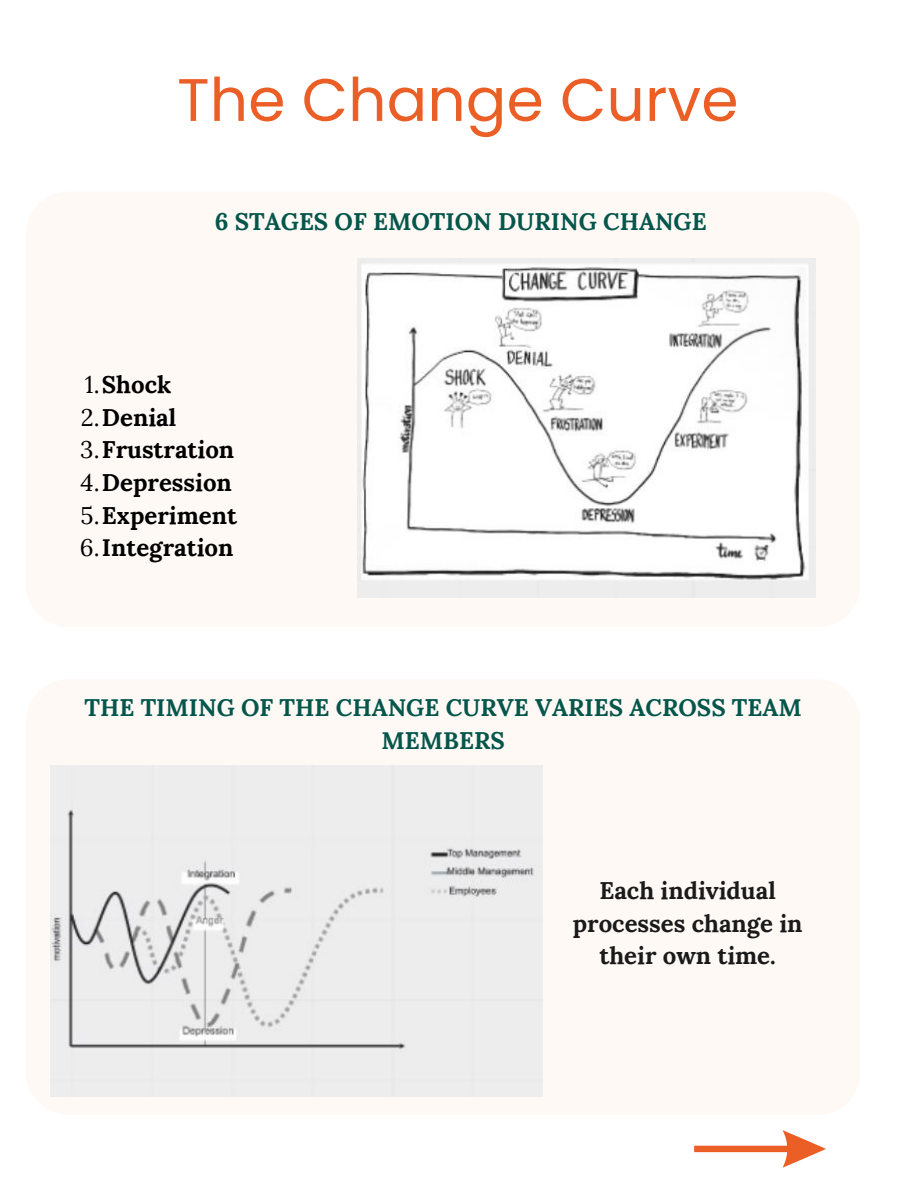
<style>
.page{position:relative;width:918px;height:1188px;background:#fff}
.page>*{position:absolute;margin:0;border:0;box-sizing:border-box;transform-origin:0 0}
.t1{font:59.85px "Poppins";letter-spacing:.005em;color:#eb5e25}
.t2{font:700 24px/32.7px "Lora";color:#04564b;text-align:center}
.t3{font:700 24px "Lora";color:#000}
.t4{font:700 24px/32.7px "Lora";color:#1a1a1a;text-align:center}
.s1{font-weight:400}
</style>
<div class="page">
<svg style="left:694px;top:1130px;width:132px;height:37px"></svg>
<img style="left:358px;top:259px;width:458px;height:339px">
<img style="left:50px;top:766px;width:493px;height:330px">
<h2 class="t1" style="left:177px;top:58px;width:563px">The Change Curve</h2>
<h2 class="t2" style="left:215px;top:205px;width:493px">6 STAGES OF EMOTION DURING CHANGE</h2>
<p class="t3" style="left:85px;top:369px;width:88px"><span class="s1">1.</span>Shock</p>
<p class="t3" style="left:81px;top:402px;width:97px"><span class="s1">2.</span>Denial</p>
<p class="t3" style="left:80px;top:434px;width:155px"><span class="s1">3.</span>Frustration</p>
<p class="t3" style="left:81px;top:467px;width:153px"><span class="s1">4.</span>Depression</p>
<p class="t3" style="left:81px;top:500px;width:158px"><span class="s1">5.</span>Experiment</p>
<p class="t3" style="left:80px;top:532px;width:155px"><span class="s1">6.</span>Integration</p>
<p class="t2" style="left:84px;top:691px;width:719px">THE TIMING OF THE CHANGE CURVE VARIES ACROSS TEAM<br>MEMBERS</p>
<h3 class="t4" style="left:573px;top:874px;width:231px">Each individual processes change in their own time.</h3>
</div>
